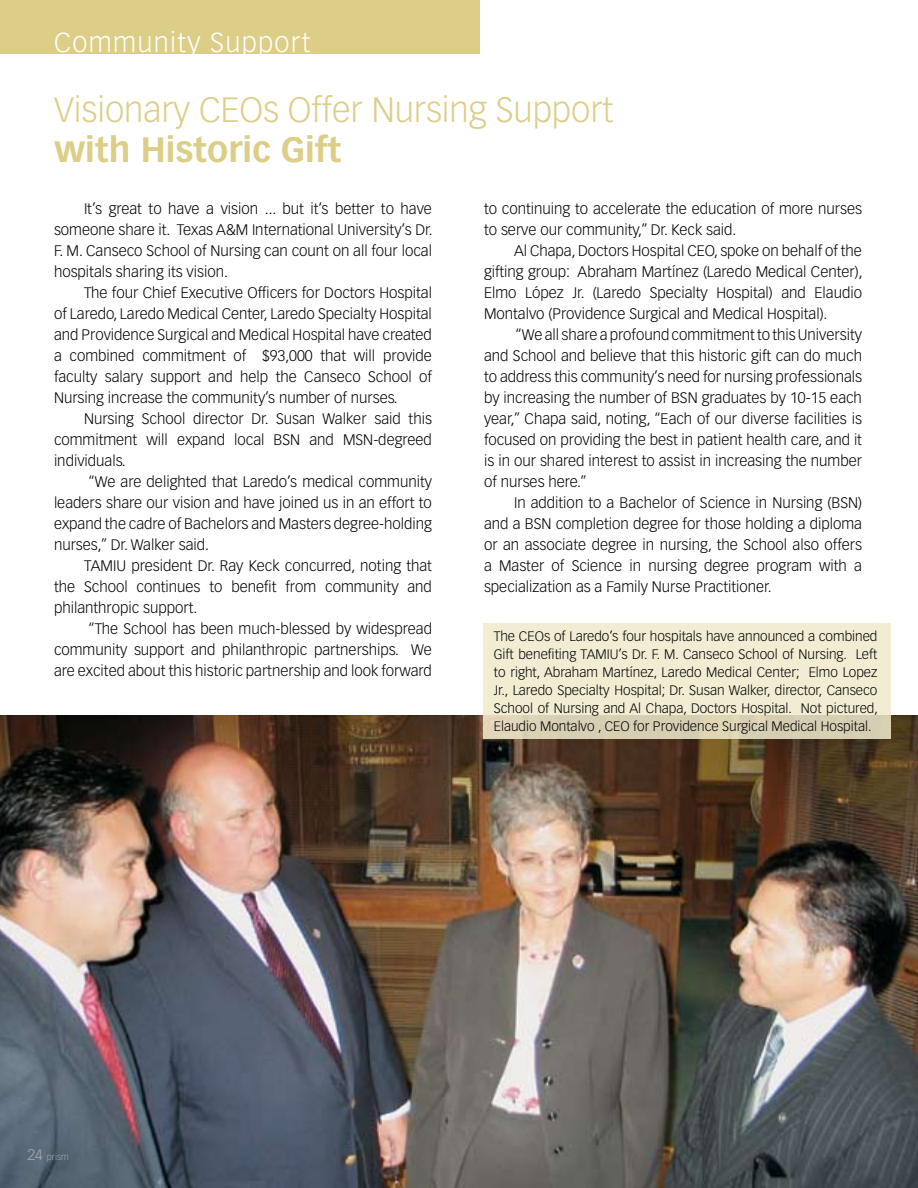
<style>
.page{position:relative;width:918px;height:1188px;background:#fff}
.page>*{position:absolute;margin:0;border:0;box-sizing:border-box;transform-origin:0 0}
.t1{font:300 34.5px "Vectora LH";color:#dcce87}
.t2{font:700 34.5px "Vectora LH";color:#dcce87}
.t3{font:300 27px "Vectora LH";letter-spacing:.05em;color:#fff}
.t4{font:300 15px/21px "Vectora LH";color:#000;text-align:justify}
.t5{font:300 13.5px/18px "Vectora LH";color:#000;text-align:justify}
.t6{font:300 9px "Vectora LH";color:#a7a9ac}
.s1{font-size:15px}
</style>
<div class="page">
<div style="left:0;top:0;width:479px;height:54px;background:#dcce87"></div>
<img style="left:0;top:716px;width:918px;height:472px">
<svg style="left:483px;top:624px;width:408px;height:115px;background:#ece6cc"></svg>
<h2 class="t3" style="left:54px;top:26px;width:258px">Community Support</h2>
<h1 class="t1" style="left:54px;top:90px;width:561px">Visionary CEOs Offer Nursing Support</h1>
<h1 class="t2" style="left:54px;top:129px;width:289px">with Historic Gift</h1>
<p class="t4" style="left:54px;top:198px;width:380px;text-indent:30px">It’s great to have a vision ... but it’s better to have someone share it. Texas A&amp;M International University’s Dr.<br>F. M. Canseco School of Nursing can count on all four local hospitals sharing its vision.</p>
<p class="t4" style="left:54px;top:282px;width:380px;text-indent:30px">The four Chief Executive Officers for Doctors Hospital of Laredo, Laredo Medical Center, Laredo Specialty Hospital and Providence Surgical and Medical Hospital have created a combined commitment of $93,000 that will provide faculty salary support and help the Canseco School of Nursing increase the community’s number of nurses.</p>
<p class="t4" style="left:54px;top:408px;width:379px;text-indent:30px">Nursing School director Dr. Susan Walker said this commitment will expand local BSN and MSN-degreed individuals.</p>
<p class="t4" style="left:54px;top:471px;width:379px;text-indent:35px">“We are delighted that Laredo’s medical community leaders share our vision and have joined us in an effort to expand the cadre of Bachelors and Masters degree-holding nurses,” Dr. Walker said.</p>
<p class="t4" style="left:54px;top:555px;width:379px;text-indent:30px">TAMIU president Dr. Ray Keck concurred, noting that the School continues to benefit from community and philanthropic support.</p>
<p class="t4" style="left:54px;top:618px;width:380px;text-indent:35px">“The School has been much-blessed by widespread community support and philanthropic partnerships. We are excited about this historic partnership and look forward</p>
<p class="t4" style="left:484px;top:198px;width:380px">to continuing to accelerate the education of more nurses to serve our community,” Dr. Keck said.</p>
<p class="t4" style="left:484px;top:240px;width:380px;text-indent:30px">Al Chapa, Doctors Hospital CEO, spoke on behalf of the gifting group: Abraham Martínez (Laredo Medical Center), Elmo López Jr. (Laredo Specialty Hospital) and Elaudio Montalvo (Providence Surgical and Medical Hospital).</p>
<p class="t4" style="left:484px;top:324px;width:380px;text-indent:32px">“We all share a profound commitment to this University and School and believe that this historic gift can do much to address this community’s need for nursing professionals by increasing the number of BSN graduates by 10-15 each year,” Chapa said, noting, “Each of our diverse facilities is focused on providing the best in patient health care, and it is in our shared interest to assist in increasing the number of nurses here.”</p>
<p class="t4" style="left:484px;top:492px;width:380px;text-indent:30px">In addition to a Bachelor of Science in Nursing (BSN) and a BSN completion degree for those holding a diploma or an associate degree in nursing, the School also offers a Master of Science in nursing degree program with a specialization as a Family Nurse Practitioner.</p>
<p class="t5" style="left:494px;top:627px;width:386px">The CEOs of Laredo’s four hospitals have announced a combined Gift benefiting TAMIU’s Dr. F. M. Canseco School of Nursing. Left to right, Abraham Martínez, Laredo Medical Center; Elmo Lopez Jr., Laredo Specialty Hospital; Dr. Susan Walker, director, Canseco School of Nursing and Al Chapa, Doctors Hospital. Not pictured, Elaudio Montalvo , CEO for Providence Surgical Medical Hospital.</p>
<p class="t6" style="left:27px;top:1152px;width:43px"><span class="s1">24</span> prism</p>
</div>
